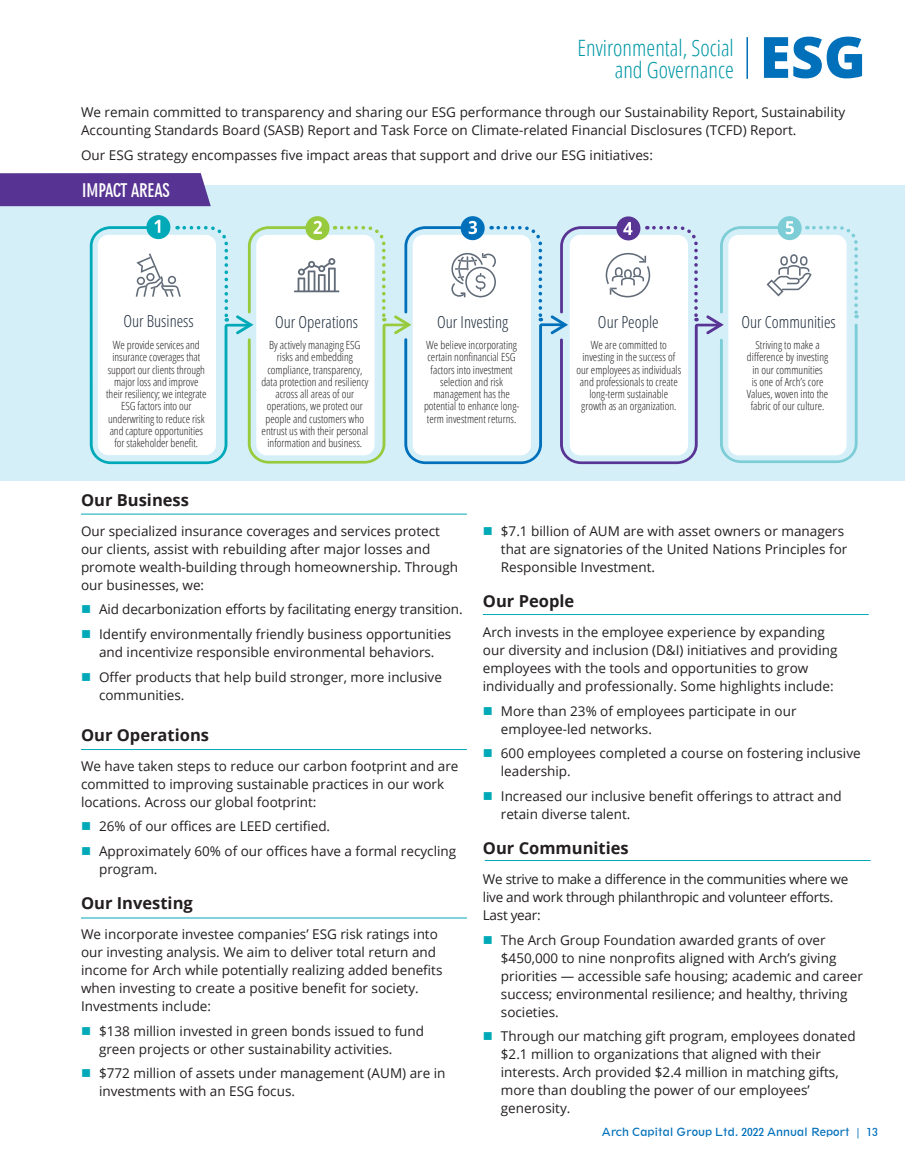
<style>
.page{position:relative;width:905px;height:1161px;background:#fff}
.page>*{position:absolute;margin:0;border:0;box-sizing:border-box;transform-origin:0 0}
.t1{font:800 57px "Open Sans";color:#0070ba}
.t2{font:300 condensed 22.5px/22.5px "Open Sans";color:#0097a6;text-align:right}
.t3{font:18px "Geometric 706 BT Bold Condensed B";color:#fff}
.t4{font:300 condensed 16.65px "Open Sans";color:#1c2b3a}
.t5{font:700 16.5px "Open Sans";color:#231f20}
.t6{font:13.5px/18px "Open Sans";color:#231f20}
.t7{font:13.5px/18px "Open Sans";letter-spacing:-.02em;color:#231f20}
.t8{font:300 condensed 11.25px/12.3px "Open Sans";color:#231f20;text-align:center}
.t9{font:10.5px "Geometric 212 BT";color:#0070ba}
.s1{color:#00a9b7}
</style>
<div class="page">
<div style="left:0;top:186px;width:904px;height:295px;background:#d5eff9"></div>
<div style="left:0;top:173px;width:211px;height:33px;background:#573393"></div>
<svg style="left:146px;top:215px;width:24px;height:24px"></svg>
<div style="left:777px;top:216px;width:24px;height:24px;background:#7ccdd6;border-radius:50%"></div>
<div style="left:460px;top:216px;width:24px;height:24px;background:#0070ba;border-radius:50%"></div>
<div style="left:305px;top:216px;width:24px;height:24px;background:#98ca3d;border-radius:50%"></div>
<svg style="left:616px;top:216px;width:24px;height:24px"></svg>
<svg style="left:90px;top:220px;width:769px;height:244px"></svg>
<hr style="left:81px;top:514px;width:386px;height:1px;background:#00a9b7">
<hr style="left:81px;top:749px;width:386px;height:1px;background:#00a9b7">
<hr style="left:81px;top:918px;width:386px;height:1px;background:#00a9b7">
<hr style="left:483px;top:614px;width:385px;height:1px;background:#00a9b7">
<hr style="left:485px;top:860px;width:385px;height:1px;background:#00a9b7">
<hr style="left:746px;top:37px;width:2px;height:42px;background:#0070ba">
<p class="t2" style="left:577px;top:35px;width:158px">Environmental, Social and Governance</p>
<p class="t1" style="left:759px;top:14px;width:108px">ESG</p>
<p class="t6" style="left:81px;top:103px;width:765px">We remain committed to transparency and sharing our ESG performance through our Sustainability Report, Sustainability<br>Accounting Standards Board (SASB) Report and Task Force on Climate-related Financial Disclosures (TCFD) Report.</p>
<p class="t6" style="left:81px;top:146px;width:573px">Our ESG strategy encompasses five impact areas that support and drive our ESG initiatives:</p>
<p class="t3" style="left:82px;top:179px;width:89px">IMPACT AREAS</p>
<p class="t4" style="left:123px;top:310px;width:72px">Our Business</p>
<p class="t4" style="left:275px;top:310px;width:84px">Our Operations</p>
<p class="t4" style="left:437px;top:310px;width:72px">Our Investing</p>
<p class="t4" style="left:598px;top:310px;width:62px">Our People</p>
<p class="t4" style="left:741px;top:310px;width:96px">Our Communities</p>
<p class="t8" style="left:106px;top:338px;width:102px">We provide services and insurance coverages that support our clients through major loss and improve their resiliency; we integrate<br>ESG factors into our underwriting to reduce risk and capture opportunities for stakeholder benefit.</p>
<p class="t8" style="left:269px;top:338px;width:93px">By actively managing ESG</p>
<p class="t8" style="left:755px;top:338px;width:66px">Striving to make a</p>
<p class="t8" style="left:747px;top:351px;width:83px">difference by investing</p>
<p class="t8" style="left:752px;top:363px;width:72px">in our communities</p>
<p class="t8" style="left:751px;top:375px;width:73px">is one of Arch’s core</p>
<p class="t8" style="left:746px;top:387px;width:83px">Values, woven into the</p>
<p class="t8" style="left:750px;top:400px;width:75px">fabric of our culture.</p>
<p class="t8" style="left:590px;top:338px;width:78px">We are committed to</p>
<p class="t8" style="left:576px;top:351px;width:106px">investing in the success of our employees as individuals and professionals to create</p>
<p class="t8" style="left:589px;top:388px;width:80px">long-term sustainable</p>
<p class="t8" style="left:581px;top:400px;width:97px">growth as an organization.</p>
<p class="t8" style="left:426px;top:338px;width:92px">We believe incorporating</p>
<p class="t8" style="left:427px;top:351px;width:90px">certain nonfinancial ESG</p>
<p class="t8" style="left:424px;top:363px;width:97px">factors into investment selection and risk management has the potential to enhance long&shy;term investment returns.</p>
<p class="t8" style="left:261px;top:351px;width:108px">risks and embedding compliance, transparency, data protection and resiliency across all areas of our operations, we protect our people and customers who entrust us with their personal</p>
<p class="t8" style="left:267px;top:437px;width:96px">information and business.</p>
<p class="t5" style="left:81px;top:488px;width:109px">Our Business</p>
<p class="t6" style="left:81px;top:521px;width:378px">Our specialized insurance coverages and services protect our clients, assist with rebuilding after major losses and promote wealth-building through homeownership. Through our businesses, we:</p>
<p class="t6" style="left:81px;top:600px;width:383px"><span class="s1">■</span> Aid decarbonization efforts by facilitating energy transition.</p>
<p class="t6" style="left:81px;top:625px;width:372px;text-align:center"><span class="s1">■</span> Identify environmentally friendly business opportunities and incentivize responsible environmental behaviors.</p>
<p class="t6" style="left:99px;top:668px;width:344px;text-indent:-18px"><span class="s1">■</span> Offer products that help build stronger, more inclusive communities.</p>
<p class="t5" style="left:81px;top:723px;width:129px">Our Operations</p>
<p class="t6" style="left:81px;top:756px;width:379px">We have taken steps to reduce our carbon footprint and are committed to improving sustainable practices in our work locations. Across our global footprint:</p>
<p class="t6" style="left:81px;top:817px;width:251px"><span class="s1">■</span> 26% of our offices are LEED certified.</p>
<p class="t6" style="left:99px;top:842px;width:358px;text-indent:-18px"><span class="s1">■</span> Approximately 60% of our offices have a formal recycling program.</p>
<p class="t5" style="left:81px;top:891px;width:113px">Our Investing</p>
<p class="t6" style="left:81px;top:925px;width:363px">We incorporate investee companies’ ESG risk ratings into our investing analysis. We aim to deliver total return and income for Arch while potentially realizing added benefits when investing to create a positive benefit for society.<br>Investments include:</p>
<p class="t6" style="left:99px;top:1021px;width:326px;text-indent:-18px"><span class="s1">■</span> $138 million invested in green bonds issued to fund green projects or other sustainability activities.</p>
<p class="t6" style="left:99px;top:1064px;width:348px;text-indent:-18px"><span class="s1">■</span> $772 million of assets under management (AUM) are in investments with an ESG focus.</p>
<p class="t6" style="left:501px;top:522px;width:348px;text-indent:-18px"><span class="s1">■</span> $7.1 billion of AUM are with asset owners or managers that are signatories of the United Nations Principles for<br>Responsible Investment.</p>
<p class="t5" style="left:483px;top:589px;width:93px">Our People</p>
<p class="t6" style="left:483px;top:623px;width:356px">Arch invests in the employee experience by expanding our diversity and inclusion (D&amp;I) initiatives and providing employees with the tools and opportunities to grow individually and professionally. Some highlights include:</p>
<p class="t6" style="left:501px;top:701px;width:297px;text-indent:-18px"><span class="s1">■</span> More than 23% of employees participate in our employee-led networks.</p>
<p class="t6" style="left:501px;top:744px;width:361px;text-indent:-18px"><span class="s1">■</span> 600 employees completed a course on fostering inclusive leadership.</p>
<p class="t6" style="left:501px;top:787px;width:342px;text-indent:-18px"><span class="s1">■</span> Increased our inclusive benefit offerings to attract and retain diverse talent.</p>
<p class="t5" style="left:483px;top:836px;width:147px">Our Communities</p>
<p class="t7" style="left:483px;top:870px;width:367px">We strive to make a difference in the communities where we live and work through philanthropic and volunteer efforts.<br>Last year:</p>
<p class="t6" style="left:501px;top:930px;width:363px;text-indent:-18px"><span class="s1">■</span> The Arch Group Foundation awarded grants of over $450,000 to nine nonprofits aligned with Arch’s giving priorities — accessible safe housing; academic and career success; environmental resilience; and healthy, thriving societies.</p>
<p class="t6" style="left:501px;top:1027px;width:356px;text-indent:-18px"><span class="s1">■</span> Through our matching gift program, employees donated $2.1 million to organizations that aligned with their interests. Arch provided $2.4 million in matching gifts, more than doubling the power of our employees’ generosity.</p>
<p class="t9" style="left:602px;top:1125px;width:278px">Arch Capital Group Ltd. 2022 Annual Report | 13</p>
</div>
